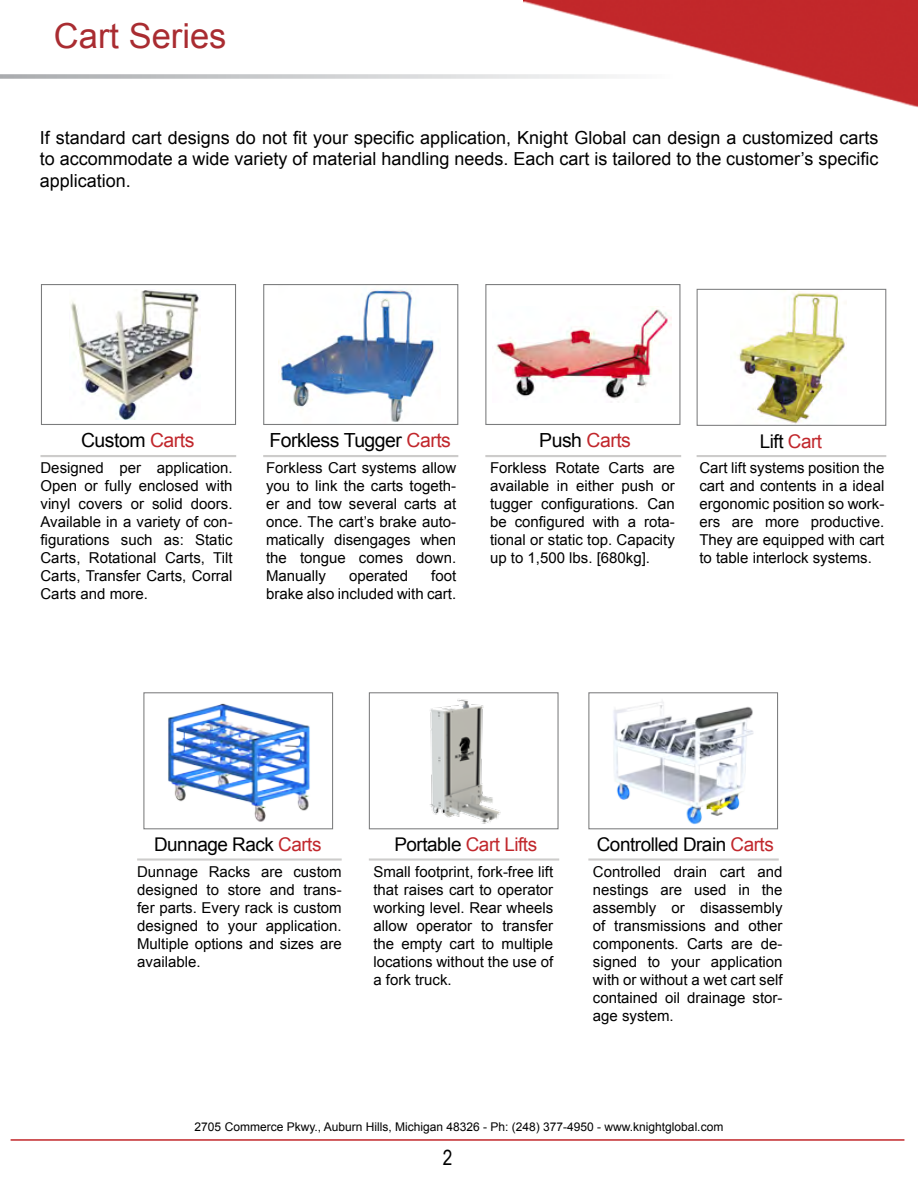
<style>
.page{position:relative;width:918px;height:1188px;background:#fff}
.page>*{position:absolute;margin:0;border:0;box-sizing:border-box;transform-origin:0 0}
.t1{font:34.5px "Arial";color:#a92c31}
.t2{font:21px "Arial Narrow";color:#000}
.t3{font:19.5px "Arial";letter-spacing:-.025em;color:#000}
.t4{font:19.5px "Arial";letter-spacing:-.025em;color:#c1272c}
.t5{font:18.9px "Arial";letter-spacing:-.025em;color:#000}
.t6{font:18.9px "Arial";letter-spacing:-.025em;color:#c1272c}
.t7{font:18px/21.6px "Arial";color:#000;text-align:justify}
.t8{font:15px/18px "Arial";color:#000;text-align:justify}
.t9{font:12px "Arial";color:#000}
.s1{color:#c1272c}
.s2{color:#000}
</style>
<div class="page">
<img style="left:524px;top:0;width:394px;height:108px">
<hr style="left:11px;top:1139px;width:893px;height:2px;background:#c2272a">
<svg style="left:0;top:74px;width:683px;height:5px"></svg>
<img style="left:496px;top:306px;width:176px;height:96px">
<div style="left:485px;top:284px;width:195px;height:141px;border:1px solid #7b7c7d"></div>
<hr style="left:485px;top:455px;width:196px;height:2px;background:#cdcccb">
<img style="left:281px;top:289px;width:154px;height:133px">
<div style="left:263px;top:284px;width:195px;height:141px;border:1px solid #7b7c7d"></div>
<hr style="left:263px;top:455px;width:195px;height:2px;background:#cdcccb">
<img style="left:70px;top:290px;width:131px;height:129px">
<div style="left:41px;top:284px;width:195px;height:141px;border:1px solid #7b7c7d"></div>
<hr style="left:40px;top:455px;width:196px;height:2px;background:#cdcccb">
<img style="left:430px;top:699px;width:71px;height:125px">
<div style="left:369px;top:692px;width:190px;height:137px;border:1px solid #7b7c7d"></div>
<hr style="left:369px;top:858px;width:190px;height:3px;background:#cdcccb">
<img style="left:168px;top:703px;width:142px;height:119px">
<div style="left:143px;top:692px;width:190px;height:137px;border:1px solid #7b7c7d"></div>
<hr style="left:137px;top:858px;width:205px;height:3px;background:#cdcccb">
<img style="left:613px;top:701px;width:141px;height:124px">
<div style="left:588px;top:692px;width:190px;height:137px;border:1px solid #7b7c7d"></div>
<hr style="left:588px;top:858px;width:191px;height:3px;background:#cdcccb">
<img style="left:735px;top:291px;width:111px;height:133px">
<div style="left:697px;top:289px;width:189px;height:137px;border:1px solid #7b7c7d"></div>
<hr style="left:697px;top:455px;width:189px;height:2px;background:#cdcccb">
<h1 class="t1" style="left:54px;top:13px;width:174px">Cart Series</h1>
<p class="t7" style="left:40px;top:127px;width:840px">If standard cart designs do not fit your specific application, Knight Global can design a customized carts to accommodate a wide variety of material handling needs. Each cart is tailored to the customer’s specific application.</p>
<h3 class="t3" style="left:81px;top:428px;width:115px">Custom <span class="s1">Carts</span></h3>
<p class="t8" style="left:40px;top:459px;width:194px">Designed per application.<br>Open or fully enclosed with vinyl covers or solid doors.<br>Available in a variety of con&shy;figurations such as: Static Carts, Rotational Carts, Tilt Carts, Transfer Carts, Corral Carts and more.</p>
<h3 class="t3" style="left:270px;top:428px;width:183px">Forkless Tugger <span class="s1">Carts</span></h3>
<p class="t8" style="left:266px;top:459px;width:192px">Forkless Cart systems allow you to link the carts togeth&shy;er and tow several carts at once. The cart’s brake auto&shy;matically disengages when the tongue comes down.<br>Manually</p>
<p class="t8" style="left:266px;top:567px;width:192px;text-align:right">foot<br>brake also included with cart.</p>
<p class="t8" style="left:349px;top:567px;width:61px">operated</p>
<h3 class="t4" style="left:539px;top:428px;width:93px"><span class="s2">Push</span> Carts</h3>
<p class="t8" style="left:490px;top:459px;width:186px">Forkless Rotate Carts are available in either push or tugger configurations. Can be configured with a rota&shy;tional or static top. Capacity up to 1,500 lbs. [680kg].</p>
<p class="t5" style="left:760px;top:429px;width:64px">Lift <span class="s1">Cart</span></p>
<p class="t8" style="left:699px;top:459px;width:186px">Cart lift systems position the cart and contents in a ideal ergonomic position so work&shy;ers are more productive.<br>They are equipped with cart to table interlock systems.</p>
<p class="t5" style="left:154px;top:832px;width:169px">Dunnage Rack <span class="s1">Carts</span></p>
<p class="t8" style="left:137px;top:862px;width:206px">Dunnage Racks are custom designed to store and trans&shy;fer parts. Every rack is custom designed to your application.<br>Multiple options and sizes are available.</p>
<p class="t6" style="left:394px;top:832px;width:144px"><span class="s2">Portable</span> Cart Lifts</p>
<p class="t8" style="left:373px;top:862px;width:181px">Small footprint, fork-free lift that raises cart to operator working level. Rear wheels allow operator to transfer the empty cart to multiple locations without the use of a fork truck.</p>
<p class="t5" style="left:597px;top:832px;width:179px">Controlled Drain <span class="s1">Carts</span></p>
<p class="t8" style="left:593px;top:862px;width:191px">Controlled drain cart and nestings are used in the assembly or disassembly of transmissions and other components. Carts are de&shy;signed to your application with or without a wet cart self contained oil drainage stor&shy;age system.</p>
<p class="t9" style="left:195px;top:1119px;width:530px">2705 Commerce Pkwy., Auburn Hills, Michigan 48326 - Ph: (248) 377-4950 - www.knightglobal.com</p>
<h2 class="t2" style="left:443px;top:1142px;width:11px">2</h2>
</div>
